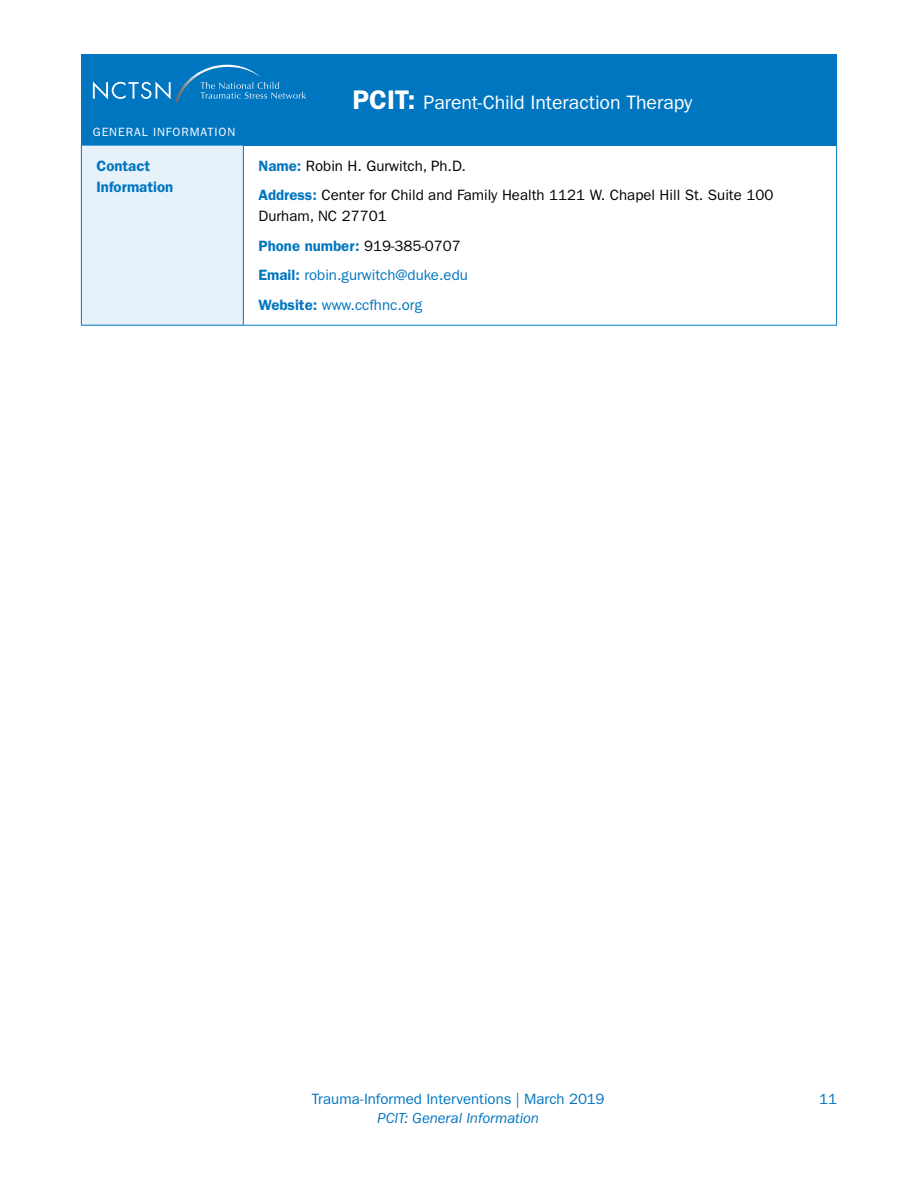
<style>
.page{position:relative;width:918px;height:1188px;background:#fff}
.page>*{position:absolute;margin:0;border:0;box-sizing:border-box;transform-origin:0 0}
.t1{font:19.5px "ITC Franklin Gothic Std";letter-spacing:-.005em;color:#fff}
.t2{font:15px/29.7px "ITC Franklin Gothic Std";color:#0076c0}
.t3{font:15px/29.7px "ITC Franklin Gothic Std";color:#000}
.t4{font:italic 15px "ITC Franklin Gothic Std";letter-spacing:-.005em;color:#0076c0}
.t5{font:600 15px/21px "ITC Franklin Gothic Std";color:#0076c0}
.t6{font:12px "ITC Franklin Gothic Std";letter-spacing:.075em;color:#fff}
.s1{font-weight:600;font-size:27px}
.s2{font-weight:600;color:#0076c0}
.s3{color:#000}
.s4{font-weight:600}
</style>
<div class="page">
<div style="left:81px;top:54px;width:756px;height:92px;background:#0076c0"></div>
<svg style="left:93px;top:64px;width:213px;height:39px"></svg>
<div style="left:81px;top:145px;width:162px;height:180px;background:#e6f1f9"></div>
<hr style="left:81px;top:145px;width:162px;height:1px;background:#0076c0">
<hr style="left:81px;top:146px;width:1px;height:179px;background:#0076c0">
<hr style="left:243px;top:146px;width:1px;height:179px;background:#0076c0">
<hr style="left:836px;top:146px;width:1px;height:179px;background:#0076c0">
<hr style="left:81px;top:325px;width:162px;height:1px;background:#0076c0">
<hr style="left:243px;top:325px;width:163px;height:1px;background:#0076c0">
<hr style="left:406px;top:325px;width:431px;height:1px;background:#0076c0">
<h1 class="t1" style="left:352px;top:91px;width:341px"><span class="s1">PCIT:</span> Parent-Child Interaction Therapy</h1>
<p class="t6" style="left:93px;top:125px;width:144px">GENERAL INFORMATION</p>
<p class="t5" style="left:96px;top:155px;width:78px">Contact<br>Information</p>
<p class="t3" style="left:258px;top:151px;width:516px"><span class="s2">Name:</span> Robin H. Gurwitch, Ph.D.<br><span class="s2">Address:</span> Center for Child and Family Health 1121 W. Chapel Hill St. Suite 100</p>
<p class="t2" style="left:258px;top:201px;width:211px"><span class="s3">Durham, NC 27701<br></span><span class="s4">Phone number:</span> <span class="s3">919-385-0707<br></span><span class="s4">Email:</span> robin.gurwitch@duke.edu<br><span class="s4">Website:</span> www.ccfhnc.org</p>
<p class="t2" style="left:312px;top:1084px;width:294px">Trauma-Informed Interventions | March 2019</p>
<p class="t2" style="left:819px;top:1084px;width:19px">11</p>
<p class="t4" style="left:377px;top:1110px;width:163px">PCIT: General Information</p>
</div>
